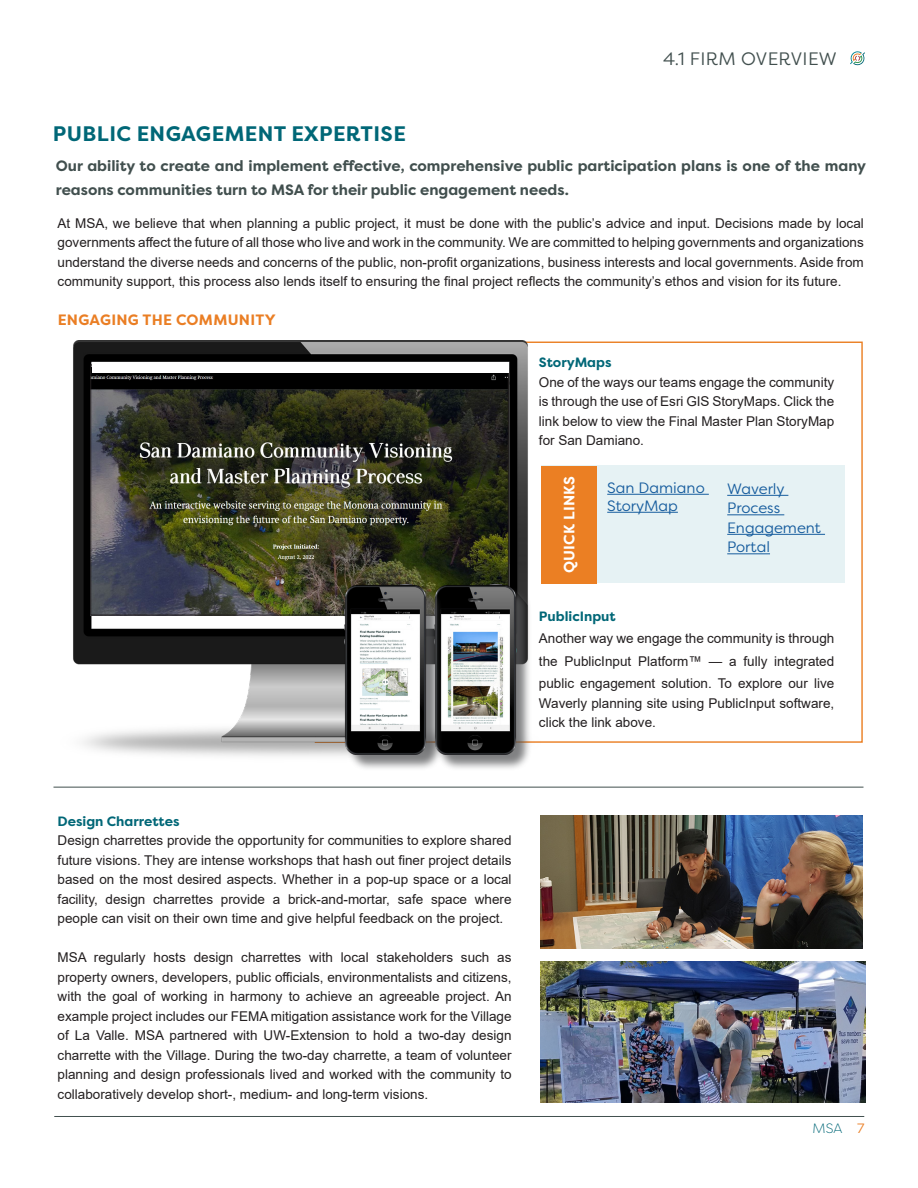
<style>
.page{position:relative;width:918px;height:1188px;background:#fff}
.page>*{position:absolute;margin:0;border:0;box-sizing:border-box;transform-origin:0 0}
.Heading_1{font:700 21px "Filson Pro";letter-spacing:.02em;color:#006777}
.Section_Heading_-_Right{font:18px "Filson Pro";letter-spacing:.02em;color:#414f4e}
.Summary_Sentence{font:700 15px/24px "Filson Pro";color:#414f4e}
.Resume_Title{font:15px/19.5px "Filson Pro";color:#175d9e}
.Heading_2{font:700 15px "Filson Pro";letter-spacing:.02em;color:#ea7e24}
.Resume_Title-2{font:700 15px "Filson Pro";letter-spacing:.02em;color:#fff}
.Body_Text{font:13.5px/19.5px "Arial";color:#231f20;text-align:justify}
.Heading_3_-_Blue{font:700 13.5px "Filson Pro";color:#006777}
.t1{font:300 13.5px "Filson Pro";color:#006777}
.Pagination_-_Right{font:13.5px "Filson Pro";color:#ea7e24}
</style>
<div class="page">
<hr style="left:54px;top:1116px;width:810px;height:1px;background:#414f4e">
<svg style="left:850px;top:51px;width:15px;height:14px"></svg>
<hr style="left:53px;top:787px;width:810px;height:1px;background:#414f4e">
<img style="left:541px;top:962px;width:325px;height:141px">
<div style="left:541px;top:465px;width:303px;height:118px;background:#e6f2f4"></div>
<div style="left:541px;top:466px;width:56px;height:117px;background:#eb7f23"></div>
<img style="left:541px;top:816px;width:322px;height:132px">
<hr style="left:727px;top:495px;width:61px;height:1px;background:#175d9e">
<hr style="left:727px;top:514px;width:57px;height:1px;background:#175d9e">
<hr style="left:727px;top:534px;width:98px;height:1px;background:#175d9e">
<hr style="left:727px;top:553px;width:43px;height:1px;background:#175d9e">
<img style="left:73px;top:341px;width:475px;height:415px">
<img style="left:93px;top:373px;width:414px;height:240px">
<div style="left:92px;top:363px;width:417px;height:10px;background:#fff"></div>
<div style="left:436px;top:586px;width:96px;height:185px;background:#57585a;opacity:.75"></div>
<img style="left:432px;top:585px;width:85px;height:169px">
<div style="left:346px;top:586px;width:97px;height:185px;background:#57585a;opacity:.75"></div>
<img style="left:343px;top:585px;width:85px;height:169px">
<hr style="left:607px;top:494px;width:102px;height:1px;background:#175d9e">
<hr style="left:607px;top:512px;width:71px;height:1px;background:#175d9e">
<p class="Heading_1" style="left:53px;top:121px;width:354px">PUBLIC ENGAGEMENT EXPERTISE</p>
<p class="Section_Heading_-_Right" style="left:663px;top:46px;width:175px">4.1 FIRM OVERVIEW</p>
<p class="Summary_Sentence" style="left:56px;top:154px;width:812px">Our ability to create and implement effective, comprehensive public participation plans is one of the many reasons communities turn to MSA for their public engagement needs.</p>
<p class="Body_Text" style="left:58px;top:213px;width:808px">At MSA, we believe that when planning a public project, it must be done with the public’s advice and input. Decisions made by local governments affect the future of all those who live and work in the community. We are committed to helping governments and organizations understand the diverse needs and concerns of the public, non-profit organizations, business interests and local governments. Aside from community support, this process also lends itself to ensuring the final project reflects the community’s ethos and vision for its future.</p>
<p class="Heading_2" style="left:58px;top:310px;width:220px">ENGAGING THE COMMUNITY</p>
<p class="Heading_3_-_Blue" style="left:539px;top:354px;width:74px">StoryMaps</p>
<p class="Body_Text" style="left:539px;top:372px;width:297px">One of the ways our teams engage the community is through the use of Esri GIS StoryMaps. Click the link below to view the Final Master Plan StoryMap for San Damiano.</p>
<p class="Resume_Title-2" style="left:560px;top:573px;width:99px;rotate:-90deg">QUICK LINKS</p>
<p class="Resume_Title" style="left:607px;top:478px;width:99px;line-height:18px">San Damiano<br>StoryMap</p>
<p class="Resume_Title" style="left:727px;top:478px;width:59px">Waverly</p>
<p class="Resume_Title" style="left:727px;top:498px;width:55px">Process</p>
<p class="Resume_Title" style="left:727px;top:517px;width:95px">Engagement<br>Portal</p>
<p class="Heading_3_-_Blue" style="left:539px;top:607px;width:78px">PublicInput</p>
<p class="Body_Text" style="left:539px;top:627px;width:297px;line-height:22.5px">Another way we engage the community is through the PublicInput Platform™ — a fully integrated public engagement solution. To explore our live</p>
<p class="Body_Text" style="left:539px;top:693px;width:297px">Waverly planning site using PublicInput software, click the link above.</p>
<p class="Heading_3_-_Blue" style="left:58px;top:812px;width:123px">Design Charrettes</p>
<p class="Body_Text" style="left:58px;top:831px;width:455px">Design charrettes provide the opportunity for communities to explore shared future visions. They are intense workshops that hash out finer project details based on the most desired aspects. Whether in a pop-up space or a local facility, design charrettes provide a brick-and-mortar, safe space where people can visit on their own time and give helpful feedback on the project.</p>
<p class="Body_Text" style="left:58px;top:948px;width:455px">MSA regularly hosts design charrettes with local stakeholders such as property owners, developers, public officials, environmentalists and citizens, with the goal of working in harmony to achieve an agreeable project. An example project includes our FEMA mitigation assistance work for the Village of La Valle. MSA partnered with UW-Extension to hold a two-day design charrette with the Village. During the two-day charrette, a team of volunteer planning and design professionals lived and worked with the community to collaboratively develop short-, medium- and long-term visions.</p>
<p class="t1" style="left:812px;top:1120px;width:32px">MSA</p>
<p class="Pagination_-_Right" style="left:857px;top:1120px;width:9px">7</p>
</div>
